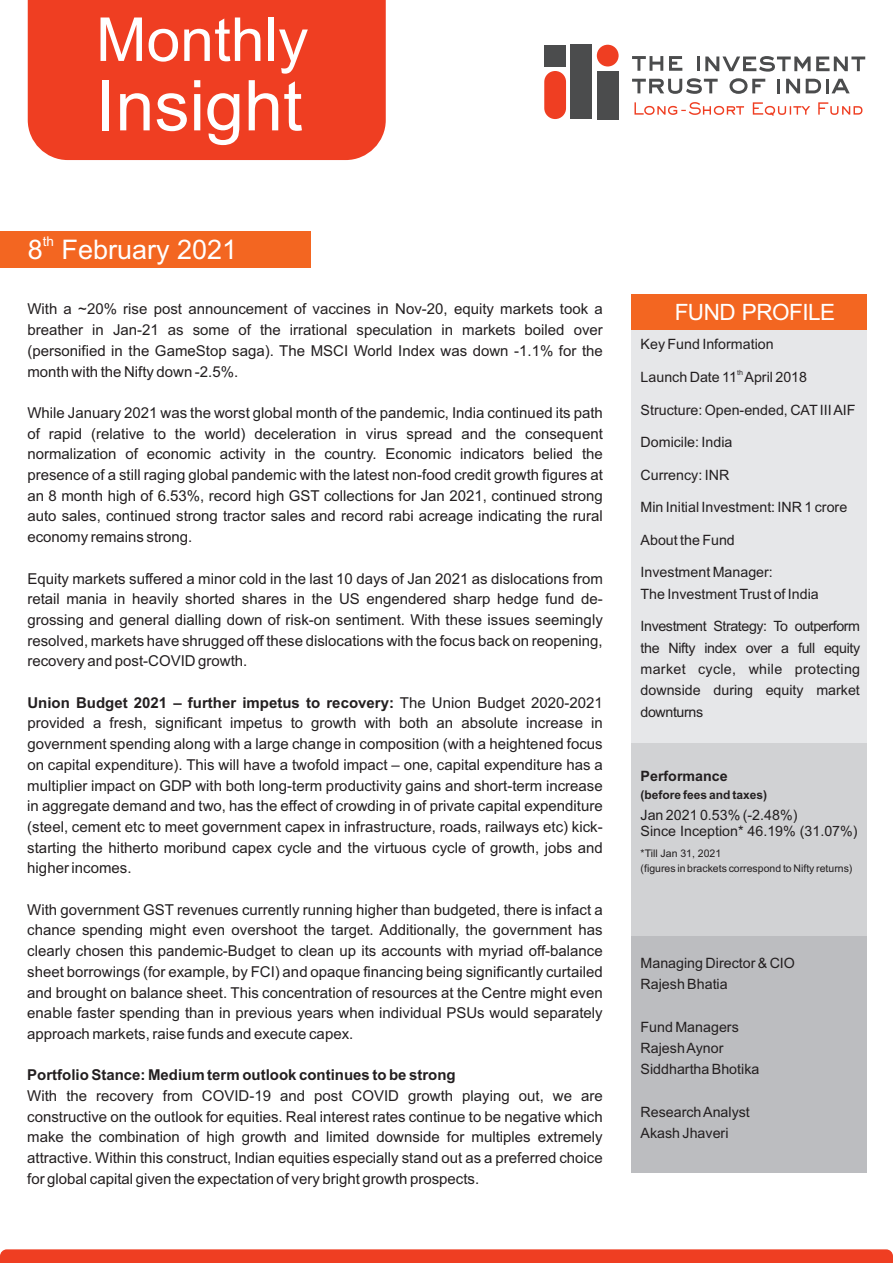
<style>
.page{position:relative;width:893px;height:1263px;background:#fff}
.page>*{position:absolute;margin:0;border:0;box-sizing:border-box;transform-origin:0 0}
.t1{font:70.05px "Arial";color:#fff}
.t2{font:60.6px "Arial";color:#fff}
.t3{font:27px "Arial";color:#fff}
.t4{font:22.5px "Arial";letter-spacing:-.02em;color:#fff}
.t5{font:15px/20.7px "Arial";color:#231f20;text-align:justify}
.t6{font:700 15px "Arial";color:#231f20}
.t7{font:14.25px/21.3px "Arial";color:#231f20}
.t8{font:700 14.25px "Arial";color:#231f20}
.t9{font:13.5px "Arial";color:#fff}
.t10{font:700 12px "Arial";color:#231f20}
.t11{font:10.5px "Arial";color:#231f20}
.t12{font:7.2px "Arial";color:#231f20}
.s1{font-weight:700}
</style>
<div class="page">
<div style="left:28px;top:0;width:358px;height:160px;background:#ef3e22"></div>
<div style="left:597px;top:71px;width:22px;height:48px;background:#4b4c4d"></div>
<div style="left:571px;top:45px;width:21px;height:74px;background:#4b4c4d"></div>
<div style="left:544px;top:45px;width:22px;height:21px;background:#4b4c4d"></div>
<div style="left:597px;top:45px;width:22px;height:21px;background:#ef3e22;border-radius:50%"></div>
<div style="left:544px;top:71px;width:22px;height:48px;background:#ef3e22;border-radius:11px"></div>
<svg style="left:632px;top:56px;width:31px;height:15px"></svg>
<svg style="left:669px;top:56px;width:13px;height:15px"></svg>
<hr style="left:697px;top:57px;width:3px;height:14px;background:#4b4c4d">
<svg style="left:705px;top:56px;width:160px;height:16px"></svg>
<svg style="left:632px;top:78px;width:86px;height:16px"></svg>
<svg style="left:729px;top:78px;width:36px;height:16px"></svg>
<hr style="left:777px;top:79px;width:3px;height:14px;background:#4b4c4d">
<svg style="left:786px;top:79px;width:14px;height:14px"></svg>
<svg style="left:806px;top:79px;width:44px;height:14px"></svg>
<svg style="left:634px;top:102px;width:228px;height:14px"></svg>
<div style="left:631px;top:294px;width:235px;height:878px;background:#e6e7e9"></div>
<div style="left:631px;top:294px;width:235px;height:35px;background:#f36621"></div>
<div style="left:631px;top:744px;width:235px;height:199px;background:#d1d2d4"></div>
<div style="left:0;top:231px;width:310px;height:37px;background:#f36621"></div>
<svg style="left:0;top:1249px;width:893px;height:14px;background:#ef4328"></svg>
<div style="left:631px;top:936px;width:235px;height:236px;background:#bcbdc0"></div>
<h2 class="t2" style="left:96px;top:17px;width:214px">Monthly</h2>
<h1 class="t1" style="left:96px;top:79px;width:208px">Insight</h1>
<p class="t9" style="left:43px;top:236px;width:13px">th</p>
<h3 class="t3" style="left:28px;top:239px;width:211px">8 February 2021</h3>
<p class="t5" style="left:27px;top:300px;width:577px">With a ~20% rise post announcement of vaccines in Nov-20, equity markets took a breather in Jan-21 as some of the irrational speculation in markets boiled over (personified in the GameStop saga). The MSCI World Index was down -1.1% for the month with the Nifty down -2.5%.</p>
<p class="t5" style="left:27px;top:404px;width:577px">While January 2021 was the worst global month of the pandemic, India continued its path of rapid (relative to the world) deceleration in virus spread and the consequent normalization of economic activity in the country. Economic indicators belied the presence of a still raging global pandemic with the latest non-food credit growth figures at an 8 month high of 6.53%, record high GST collections for Jan 2021, continued strong auto sales, continued strong tractor sales and record rabi acreage indicating the rural economy remains strong.</p>
<p class="t5" style="left:27px;top:569px;width:577px">Equity markets suffered a minor cold in the last 10 days of Jan 2021 as dislocations from retail mania in heavily shorted shares in the US engendered sharp hedge fund de&shy;grossing and general dialling down of risk-on sentiment. With these issues seemingly resolved, markets have shrugged off these dislocations with the focus back on reopening, recovery and post-COVID growth.</p>
<p class="t5" style="left:27px;top:693px;width:577px"><span class="s1">Union Budget 2021 – further impetus to recovery:</span> The Union Budget 2020-2021 provided a fresh, significant impetus to growth with both an absolute increase in government spending along with a large change in composition (with a heightened focus on capital expenditure). This will have a twofold impact – one, capital expenditure has a multiplier impact on GDP with both long-term productivity gains and short-term increase in aggregate demand and two, has the effect of crowding in of private capital expenditure (steel, cement etc to meet government capex in infrastructure, roads, railways etc) kick&shy;starting the hitherto moribund capex cycle and the virtuous cycle of growth, jobs and higher incomes.</p>
<p class="t5" style="left:27px;top:900px;width:577px">With government GST revenues currently running higher than budgeted, there is infact a chance spending might even overshoot the target. Additionally, the government has clearly chosen this pandemic-Budget to clean up its accounts with myriad off-balance sheet borrowings (for example, by FCI) and opaque financing being significantly curtailed and brought on balance sheet. This concentration of resources at the Centre might even enable faster spending than in previous years when individual PSUs would separately approach markets, raise funds and execute capex.</p>
<p class="t6" style="left:27px;top:1069px;width:430px">Portfolio Stance: Medium term outlook continues to be strong</p>
<p class="t5" style="left:27px;top:1087px;width:577px">With the recovery from COVID-19 and post COVID growth playing out, we are constructive on the outlook for equities. Real interest rates continue to be negative which make the combination of high growth and limited downside for multiples extremely attractive. Within this construct, Indian equities especially stand out as a preferred choice for global capital given the expectation of very bright growth prospects.</p>
<h3 class="t4" style="left:675px;top:303px;width:162px">FUND PROFILE</h3>
<p class="t7" style="left:641px;top:334px;width:135px">Key Fund Information</p>
<p class="t12" style="left:737px;top:370px;width:7px">th</p>
<p class="t7" style="left:641px;top:368px;width:168px">Launch Date 11 April 2018</p>
<p class="t7" style="left:641px;top:400px;width:216px">Structure: Open-ended, CATIII AIF</p>
<p class="t7" style="left:641px;top:433px;width:93px">Domicile: India</p>
<p class="t7" style="left:641px;top:465px;width:90px">Currency: INR</p>
<p class="t7" style="left:641px;top:498px;width:208px">Min Initial Investment: INR 1 crore</p>
<p class="t7" style="left:641px;top:530px;width:96px">About the Fund</p>
<p class="t7" style="left:641px;top:563px;width:180px">Investment Manager:<br>The Investment Trust of India</p>
<p class="t7" style="left:641px;top:617px;width:221px;text-align:justify">Investment Strategy: To outperform the Nifty index over a full equity market cycle, while protecting downside during equity market downturns</p>
<p class="t8" style="left:641px;top:770px;width:89px">Performance</p>
<p class="t10" style="left:641px;top:790px;width:128px">(before fees and taxes)</p>
<p class="t7" style="left:641px;top:808px;width:219px;line-height:15.9px">Jan 2021 0.53% (-2.48%)<br>Since Inception* 46.19% (31.07%)</p>
<p class="t11" style="left:641px;top:849px;width:82px">*Till Jan 31, 2021</p>
<p class="t11" style="left:641px;top:865px;width:213px">(figures in brackets correspond to Nifty returns)</p>
<p class="t7" style="left:641px;top:953px;width:156px">Managing Director &amp; CIO<br>Rajesh Bhatia</p>
<p class="t7" style="left:641px;top:1017px;width:120px">Fund Managers<br>Rajesh Aynor<br>Siddhartha Bhotika</p>
<p class="t7" style="left:641px;top:1103px;width:111px">Research Analyst<br>Akash Jhaveri</p>
</div>
